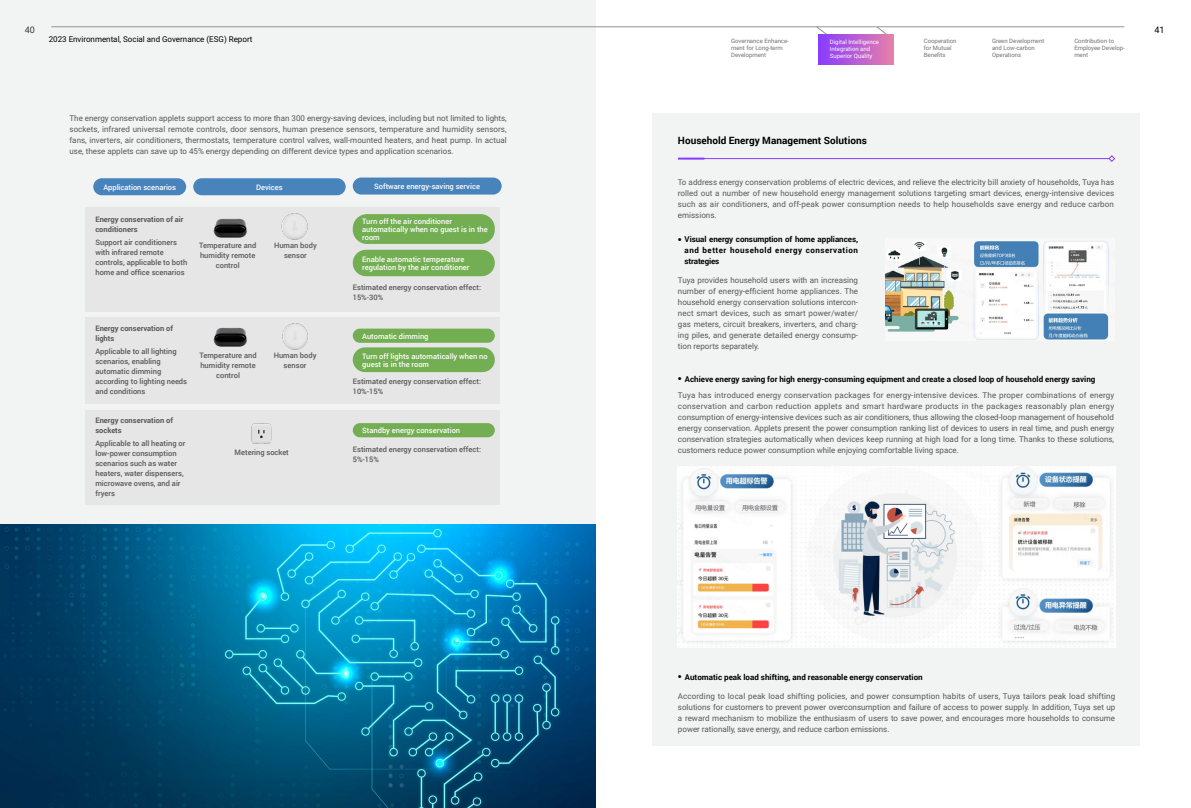
<style>
.page{position:relative;width:1191px;height:808px;background:#fff}
.page>*{position:absolute;margin:0;border:0;box-sizing:border-box;transform-origin:0 0}
.t1{font:700 10px "Roboto";color:#000}
.t2{font:9px "Roboto";color:#000}
.t3{font:9px "Roboto";color:#3e3a39}
.t4{font:8px/11px "Roboto";color:#595757;text-align:justify}
.t5{font:700 8px/11px "Roboto";color:#000;text-align:justify}
.t6{font:8px "Roboto";color:#000}
.t7{font:500 7.5px/10px "Roboto";color:#595757}
.t8{font:500 7.5px/8px "Roboto";color:#fff}
.t9{font:700 7.5px/10px "Roboto";color:#595757}
.t10{font:6px/7px "Roboto";color:#727171}
.t11{font:6px/7px "Roboto";color:#fff}
</style>
<div class="page">
<svg style="left:816px;top:26px;width:10px;height:8px"></svg>
<svg style="left:876px;top:26px;width:10px;height:8px"></svg>
<div style="left:818px;top:34px;width:75px;height:30px;background:linear-gradient(to right,#883aff,#e67fa8)"></div>
<div style="left:0;top:0;width:595px;height:574px;background:#f2f3f3"></div>
<hr style="left:51px;top:27px;width:1073px;height:1px;background:#949494">
<img style="left:0;top:525px;width:595px;height:283px">
<div style="left:652px;top:113px;width:488px;height:633px;background:#f2f3f3"></div>
<hr style="left:678px;top:158px;width:26px;height:2px;background:#893bff">
<hr style="left:684px;top:158px;width:425px;height:1px;background:#893bff">
<svg style="left:1108px;top:155px;width:7px;height:7px"></svg>
<img style="left:886px;top:240px;width:223px;height:100px">
<img style="left:678px;top:466px;width:437px;height:181px">
<div style="left:93px;top:178px;width:93px;height:17px;background:#4883bb;border-radius:9px"></div>
<div style="left:193px;top:178px;width:153px;height:17px;background:#4883bb;border-radius:9px"></div>
<div style="left:353px;top:178px;width:148px;height:17px;background:#4883bb;border-radius:9px"></div>
<div style="left:85px;top:207px;width:414px;height:105px;background:#e6e6e6"></div>
<img style="left:213px;top:219px;width:34px;height:19px">
<img style="left:281px;top:213px;width:27px;height:27px">
<div style="left:353px;top:214px;width:142px;height:30px;background:#73ae52;border-radius:14px"></div>
<div style="left:353px;top:250px;width:142px;height:26px;background:#73ae52;border-radius:13px"></div>
<div style="left:85px;top:317px;width:414px;height:87px;background:#e6e6e6"></div>
<img style="left:214px;top:328px;width:33px;height:19px">
<img style="left:282px;top:323px;width:26px;height:27px">
<div style="left:353px;top:329px;width:142px;height:14px;background:#73ae52;border-radius:7px"></div>
<div style="left:353px;top:347px;width:142px;height:25px;background:#73ae52;border-radius:12px"></div>
<div style="left:85px;top:410px;width:414px;height:94px;background:#e6e6e6"></div>
<img style="left:251px;top:423px;width:21px;height:21px">
<div style="left:353px;top:423px;width:142px;height:14px;background:#73ae52;border-radius:7px"></div>
<p class="t3" style="left:25px;top:23px;width:12px">40</p>
<p class="t6" style="left:49px;top:34px;width:205px">2023 Environmental, Social and Governance (ESG) Report</p>
<p class="t4" style="left:69px;top:113px;width:439px">The energy conservation applets support access to more than 300 energy-saving devices, including but not limited to lights, sockets, infrared universal remote controls, door sensors, human presence sensors, temperature and humidity sensors, fans, inverters, air conditioners, thermostats, temperature control valves, wall-mounted heaters, and heat pump. In actual use, these applets can save up to 45% energy depending on different device types and application scenarios.</p>
<p class="t8" style="left:103px;top:183px;width:74px">Application scenarios</p>
<p class="t8" style="left:374px;top:182px;width:107px">Software energy-saving service</p>
<p class="t8" style="left:256px;top:183px;width:28px">Devices</p>
<p class="t9" style="left:95px;top:214px;width:90px">Energy conservation of air conditioners</p>
<p class="t7" style="left:95px;top:237px;width:93px">Support air conditioners with infrared remote controls, applicable to both home and office scenarios</p>
<p class="t7" style="left:199px;top:240px;width:59px;text-align:center">Temperature and humidity remote control</p>
<p class="t7" style="left:274px;top:240px;width:44px;text-align:center">Human body sensor</p>
<p class="t9" style="left:95px;top:323px;width:79px">Energy conservation of lights</p>
<p class="t7" style="left:95px;top:346px;width:93px">Applicable to all lighting scenarios, enabling automatic dimming according to lighting needs and conditions</p>
<p class="t7" style="left:199px;top:350px;width:59px;text-align:center">Temperature and humidity remote control</p>
<p class="t7" style="left:274px;top:350px;width:44px;text-align:center">Human body sensor</p>
<p class="t9" style="left:95px;top:415px;width:79px">Energy conservation of sockets</p>
<p class="t7" style="left:95px;top:438px;width:91px">Applicable to all heating or low-power consumption scenarios such as water heaters, water dispensers, microwave ovens, and air fryers</p>
<p class="t7" style="left:235px;top:447px;width:56px">Metering socket</p>
<p class="t8" style="left:362px;top:217px;width:127px">Turn off the air conditioner automatically when no guest is in the room</p>
<p class="t8" style="left:362px;top:255px;width:109px">Enable automatic temperature regulation by the air conditioner</p>
<p class="t7" style="left:353px;top:282px;width:130px">Estimated energy conservation effect:<br>15%-30%</p>
<p class="t8" style="left:362px;top:332px;width:68px">Automatic dimming</p>
<p class="t8" style="left:362px;top:352px;width:127px">Turn off lights automatically when no guest is in the room</p>
<p class="t7" style="left:353px;top:376px;width:130px">Estimated energy conservation effect:<br>10%-15%</p>
<p class="t8" style="left:362px;top:426px;width:99px">Standby energy conservation</p>
<p class="t7" style="left:353px;top:444px;width:130px">Estimated energy conservation effect:<br>5%-15%</p>
<p class="t10" style="left:731px;top:37px;width:59px">Governance Enhance&shy;ment for Long-term<br>Development</p>
<p class="t10" style="left:924px;top:37px;width:34px">Cooperation for Mutual<br>Benefits</p>
<p class="t10" style="left:992px;top:37px;width:54px">Green Development and Low-carbon<br>Operations</p>
<p class="t10" style="left:1074px;top:37px;width:52px">Contribution to<br>Employee Develop&shy;ment</p>
<p class="t11" style="left:830px;top:38px;width:51px">Digital Intelligence<br>Integration and<br>Superior Quality</p>
<p class="t2" style="left:1154px;top:23px;width:12px">41</p>
<p class="t1" style="left:678px;top:133px;width:190px">Household Energy Management Solutions</p>
<p class="t4" style="left:678px;top:176px;width:438px">To address energy conservation problems of electric devices, and relieve the electricity bill anxiety of households, Tuya has rolled out a number of new household energy management solutions targeting smart devices, energy-intensive devices such as air conditioners, and off-peak power consumption needs to help households save energy and reduce carbon emissions.</p>
<p class="t5" style="left:684px;top:234px;width:175px;text-indent:-7px"><sup>●</sup> Visual energy consumption of home appliances, and better household energy conservation strategies</p>
<p class="t4" style="left:678px;top:275px;width:182px">Tuya provides household users with an increasing number of energy-efficient home appliances. The household energy conservation solutions intercon&shy;nect smart devices, such as smart power/water/ gas meters, circuit breakers, inverters, and charg&shy;ing piles, and generate detailed energy consump&shy;tion reports separately.</p>
<p class="t5" style="left:678px;top:373px;width:419px"><sup>●</sup> Achieve energy saving for high energy-consuming equipment and create a closed loop of household energy saving</p>
<p class="t4" style="left:678px;top:389px;width:438px">Tuya has introduced energy conservation packages for energy-intensive devices. The proper combinations of energy conservation and carbon reduction applets and smart hardware products in the packages reasonably plan energy consumption of energy-intensive devices such as air conditioners, thus allowing the closed-loop management of household energy conservation. Applets present the power consumption ranking list of devices to users in real time, and push energy conservation strategies automatically when devices keep running at high load for a long time. Thanks to these solutions, customers reduce power consumption while enjoying comfortable living space.</p>
<p class="t5" style="left:678px;top:671px;width:246px"><sup>●</sup> Automatic peak load shifting, and reasonable energy conservation</p>
<p class="t4" style="left:678px;top:690px;width:439px">According to local peak load shifting policies, and power consumption habits of users, Tuya tailors peak load shifting solutions for customers to prevent power overconsumption and failure of access to power supply. In addition, Tuya set up a reward mechanism to mobilize the enthusiasm of users to save power, and encourages more households to consume power rationally, save energy, and reduce carbon emissions.</p>
</div>
